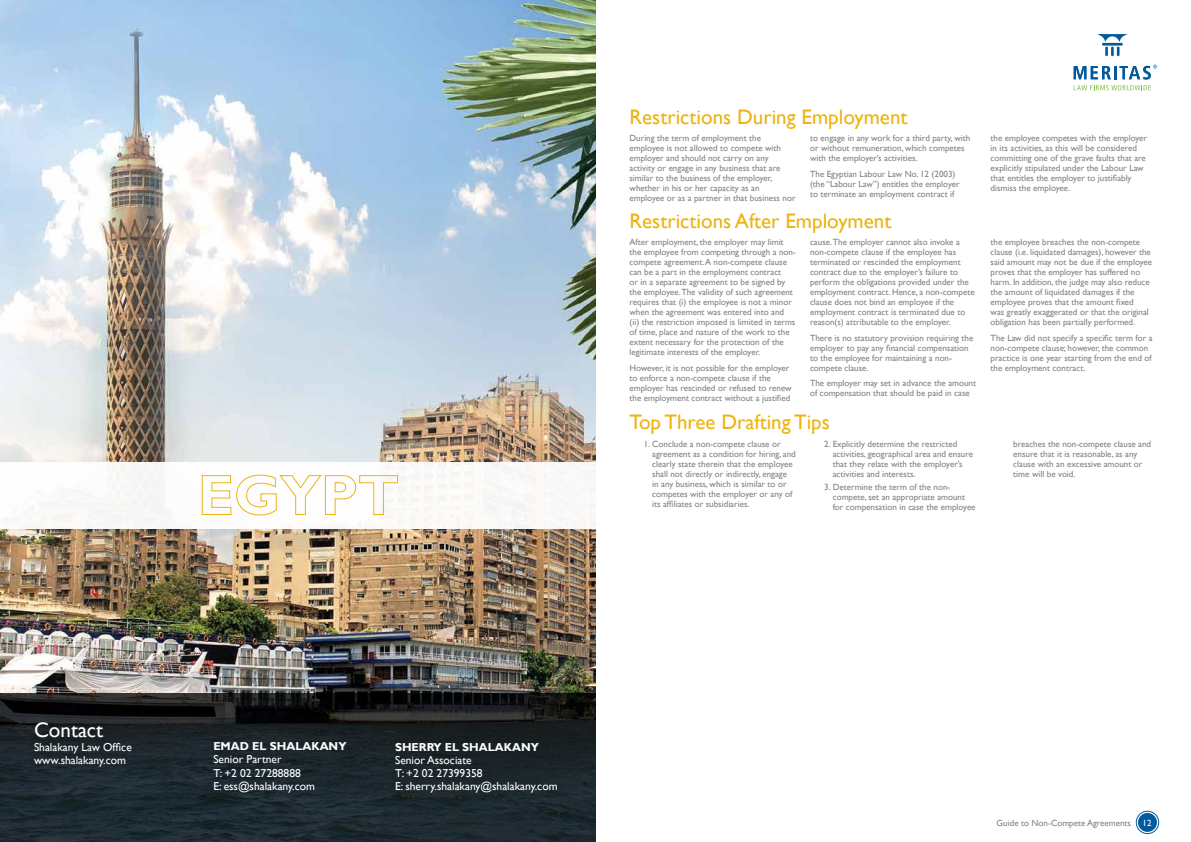
<style>
.page{position:relative;width:1191px;height:842px;background:#fff}
.page>*{position:absolute;margin:0;border:0;box-sizing:border-box;transform-origin:0 0}
.t1{font:21px "Gill Sans";color:#eeb310}
.t2{font:21px "Gill Sans";color:#fff}
.t3{font:11.5px/13.2px "Gill Sans";color:#fff}
.t4{font:700 11.5px "Gill Sans";color:#fff}
.t5{font:9px/10px "Gill Sans";color:#808285}
.t6{font:9px "Gill Sans";color:#808285}
.t7{font:9px "Gill Sans";color:#fff}
</style>
<div class="page">
<div style="left:1136px;top:811px;width:22px;height:23px;border:1px solid #005a9c;border-radius:50%"></div>
<div style="left:1138px;top:813px;width:19px;height:19px;background:#005a9c;border-radius:50%"></div>
<svg style="left:1097px;top:34px;width:30px;height:22px"></svg>
<svg style="left:1073px;top:85px;width:77px;height:5px"></svg>
<svg style="left:1073px;top:65px;width:84px;height:14px"></svg>
<img style="left:0;top:0;width:595px;height:693px">
<svg style="left:0;top:693px;width:595px;height:149px;background:#1b2428"></svg>
<div style="left:0;top:462px;width:595px;height:66px;background:#fcfaf8"></div>
<svg style="left:201px;top:474px;width:197px;height:42px"></svg>
<h1 class="t1" style="left:629px;top:104px;width:279px">Restrictions During Employment</h1>
<p class="t5" style="left:629px;top:133px;width:168px">During the term of employment the employee is not allowed to compete with employer and should not carry on any activity or engage in any business that are similar to the business of the employer, whether in his or her capacity as an employee or as a partner in that business nor</p>
<p class="t5" style="left:810px;top:133px;width:162px">to engage in any work for a third party, with or without remuneration, which competes with the employer’s activities.</p>
<p class="t5" style="left:810px;top:169px;width:151px">The Egyptian Labour Law No. 12 (2003) (the “Labour Law”) entitles the employer to terminate an employment contract if</p>
<h1 class="t1" style="left:629px;top:208px;width:263px">Restrictions After Employment</h1>
<p class="t5" style="left:629px;top:237px;width:168px">After employment, the employer may limit the employee from competing through a non&shy;compete agreement. A non-compete clause can be a part in the employment contract<br>or in a separate agreement to be signed by the employee.The validity of such agreement requires that (i) the employee is not a minor when the agreement was entered into and (ii) the restriction imposed is limited in terms of time, place and nature of the work to the extent necessary for the protection of the legitimate interests of the employer.</p>
<p class="t5" style="left:629px;top:363px;width:164px">However, it is not possible for the employer to enforce a non-compete clause if the employer has rescinded or refused to renew the employment contract without a justified</p>
<p class="t5" style="left:810px;top:237px;width:166px">cause.The employer cannot also invoke a non-compete clause if the employee has terminated or rescinded the employment contract due to the employer’s failure to perform the obligations provided under the employment contract. Hence, a non-compete clause does not bind an employee if the employment contract is terminated due to reason(s) attributable to the employer.</p>
<p class="t5" style="left:810px;top:333px;width:165px">There is no statutory provision requiring the employer to pay any financial compensation to the employee for maintaining a non&shy;compete clause.</p>
<p class="t5" style="left:810px;top:378px;width:168px">The employer may set in advance the amount of compensation that should be paid in case</p>
<h1 class="t1" style="left:629px;top:410px;width:202px">Top Three Drafting Tips</h1>
<p class="t5" style="left:652px;top:439px;width:145px;text-indent:-9px">1. Conclude a non-compete clause or agreement as a condition for hiring, and clearly state therein that the employee shall not directly or indirectly, engage<br>in any business, which is similar to or competes with the employer or any of its affiliates or subsidiaries.</p>
<p class="t5" style="left:832px;top:439px;width:142px;text-indent:-9px">2. Explicitly determine the restricted activities, geographical area and ensure that they relate with the employer’s activities and interests.</p>
<p class="t5" style="left:832px;top:482px;width:144px;text-indent:-9px">3. Determine the term of the non&shy;compete, set an appropriate amount for compensation in case the employee</p>
<p class="t5" style="left:990px;top:133px;width:158px">the employee competes with the employer in its activities, as this will be considered committing one of the grave faults that are explicitly stipulated under the Labour Law that entitles the employer to justifiably dismiss the employee.</p>
<p class="t5" style="left:990px;top:237px;width:163px">the employee breaches the non-compete clause (i.e. liquidated damages), however the said amount may not be due if the employee proves that the employer has suffered no harm. In addition, the judge may also reduce the amount of liquidated damages if the employee proves that the amount fixed<br>was greatly exaggerated or that the original obligation has been partially performed.</p>
<p class="t5" style="left:990px;top:333px;width:163px">The Law did not specify a specific term for a non-compete clause; however, the common practice is one year starting from the end of the employment contract.</p>
<p class="t5" style="left:1013px;top:439px;width:139px">breaches the non-compete clause and ensure that it is reasonable, as any clause with an excessive amount or time will be void.</p>
<h1 class="t2" style="left:34px;top:718px;width:71px">Contact</h1>
<p class="t3" style="left:34px;top:740px;width:99px">Shalakany Law Office www.shalakany.com</p>
<p class="t4" style="left:213px;top:739px;width:135px">EMAD EL SHALAKANY</p>
<p class="t3" style="left:213px;top:753px;width:103px">Senior Partner<br>T: +2 02 27288888<br>E: ess@shalakany.com</p>
<p class="t4" style="left:395px;top:740px;width:145px">SHERRY EL SHALAKANY</p>
<p class="t3" style="left:395px;top:753px;width:164px">Senior Associate<br>T: +2 02 27399358<br>E: sherry.shalakany@shalakany.com</p>
<p class="t6" style="left:996px;top:817px;width:136px">Guide to Non-Compete Agreements</p>
<p class="t7" style="left:1142px;top:817px;width:10px">12</p>
</div>
